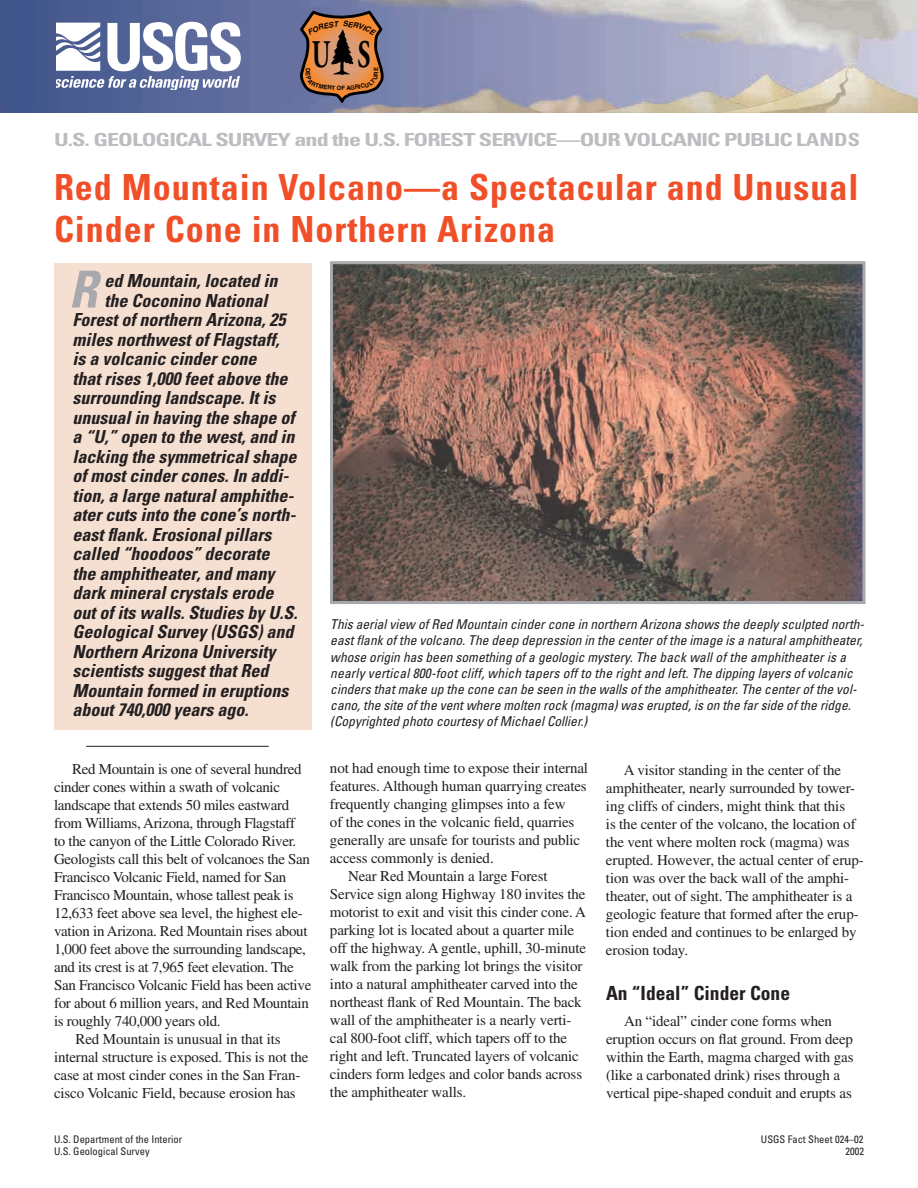
<style>
.page{position:relative;width:918px;height:1188px;background:#fff}
.page>*{position:absolute;margin:0;border:0;box-sizing:border-box;transform-origin:0 0}
.t1{font:italic 700 condensed 51px "Univers";color:#a8a9ad}
.t2{font:700 39px "Adobe Garamond";color:#000;scale:.64 1}
.t3{font:700 condensed 36px/42.8px "Univers";letter-spacing:.025em;color:#f04f28}
.t4{font:700 condensed 19.5px "Univers";color:#231f20}
.t5{font:italic 700 condensed 18px "Univers";color:#231f20}
.t6{font:700 condensed 18px "Univers";letter-spacing:-.04em;color:#bcbdc0;scale:1.34 1}
.t7{font:15px/18px "Times";letter-spacing:-.01em;color:#231f20}
.t8{font:italic condensed 13.5px/16.2px "Univers";color:#231f20}
.t9{font:condensed 10.5px/12px "Univers";color:#231f20}
.t10{font:700 6px "Helvetica";color:#000}
</style>
<div class="page">
<div style="left:54px;top:263px;width:258px;height:466px;background:#f5dfd1"></div>
<img style="left:0;top:0;width:918px;height:112px">
<svg style="left:56px;top:22px;width:185px;height:67px"></svg>
<img style="left:334px;top:265px;width:528px;height:335px">
<hr style="left:86px;top:746px;width:183px;height:1px;background:#231f20">
<div style="left:330px;top:261px;width:536px;height:343px;border:3px solid #a8a9ad"></div>
<svg style="left:299px;top:11px;width:85px;height:95px;background:#a67457"></svg>
<h2 class="t2" style="left:312px;top:39px;width:93px">U S</h2>
<p class="t10" style="left:337px;top:86px;width:6px">O</p>
<p class="t6" style="left:54px;top:133px;width:603px">U.S. GEOLOGICAL SURVEY and the U.S. FOREST SERVICE—OUR VOLCANIC PUBLIC LANDS</p>
<h3 class="t3" style="left:54px;top:169px;width:806px">Red Mountain Volcano—a Spectacular and Unusual<br>Cinder Cone in Northern Arizona</h3>
<h1 class="t1" style="left:69px;top:271px;width:40px">R</h1>
<p class="t5" style="left:104px;top:274px;width:178px">ed Mountain,located in</p>
<p class="t5" style="left:104px;top:294px;width:168px">the Coconino National</p>
<p class="t5" style="left:72px;top:313px;width:218px">Forestof northern Arizona,25</p>
<p class="t5" style="left:72px;top:333px;width:212px">miles northwestof Flagstaff,</p>
<p class="t5" style="left:72px;top:352px;width:189px">is a volcanic cindercone</p>
<p class="t5" style="left:72px;top:372px;width:220px">thatrises 1,000 feetabove the</p>
<p class="t5" style="left:72px;top:391px;width:208px">surrounding landscape.Itis</p>
<p class="t5" style="left:72px;top:411px;width:223px">unusualin having the shape of</p>
<p class="t5" style="left:72px;top:430px;width:227px">a “U,” open to the west,and in</p>
<p class="t5" style="left:72px;top:450px;width:229px">lacking the symmetricalshape</p>
<p class="t5" style="left:72px;top:469px;width:221px">of mostcindercones.In addi-</p>
<p class="t5" style="left:72px;top:489px;width:226px">tion,a large naturalamphithe-</p>
<p class="t5" style="left:72px;top:508px;width:228px">atercuts into the cone’s north-</p>
<p class="t5" style="left:72px;top:528px;width:204px">eastflank.Erosionalpillars</p>
<p class="t5" style="left:72px;top:547px;width:202px">called “hoodoos” decorate</p>
<p class="t5" style="left:72px;top:567px;width:207px">the amphitheater,and many</p>
<p class="t5" style="left:72px;top:586px;width:206px">dark mineralcrystals erode</p>
<p class="t5" style="left:72px;top:606px;width:230px">outof its walls.Studies by U.S.</p>
<p class="t5" style="left:72px;top:625px;width:226px">GeologicalSurvey (USGS)and</p>
<p class="t5" style="left:72px;top:645px;width:208px">Northern Arizona University</p>
<p class="t5" style="left:72px;top:664px;width:201px">scientists suggestthatRed</p>
<p class="t5" style="left:72px;top:684px;width:221px">Mountain formed in eruptions</p>
<p class="t5" style="left:72px;top:703px;width:181px">about740,000 years ago.</p>
<p class="t7" style="left:72px;top:761px;width:231px">Red Mountain is one of several hundred</p>
<p class="t7" style="left:54px;top:779px;width:228px">cinder cones within a swath of volcanic</p>
<p class="t7" style="left:54px;top:797px;width:237px">landscape that extends 50 miles eastward</p>
<p class="t7" style="left:54px;top:815px;width:243px">from Williams, Arizona, through Flagstaff</p>
<p class="t7" style="left:54px;top:833px;width:244px">to the canyon of the Little Colorado River.</p>
<p class="t7" style="left:54px;top:851px;width:258px">Geologists call this belt of volcanoes the San</p>
<p class="t7" style="left:54px;top:869px;width:234px">Francisco Volcanic Field, named for San</p>
<p class="t7" style="left:54px;top:887px;width:241px">Francisco Mountain, whose tallest peak is</p>
<p class="t7" style="left:54px;top:905px;width:250px">12,633 feet above sea level, the highest ele-</p>
<p class="t7" style="left:54px;top:923px;width:255px">vation in Arizona. Red Mountain rises about</p>
<p class="t7" style="left:54px;top:941px;width:253px">1,000 feet above the surrounding landscape,</p>
<p class="t7" style="left:54px;top:959px;width:241px">and its crest is at 7,965 feet elevation. The</p>
<p class="t7" style="left:54px;top:977px;width:259px">San Francisco Volcanic Field has been active</p>
<p class="t7" style="left:54px;top:995px;width:256px">for about 6 million years, and Red Mountain</p>
<p class="t7" style="left:54px;top:1013px;width:168px">is roughly 740,000 years old.</p>
<p class="t7" style="left:76px;top:1031px;width:206px">Red Mountain is unusual in that its</p>
<p class="t7" style="left:54px;top:1049px;width:256px">internal structure is exposed. This is not the</p>
<p class="t7" style="left:54px;top:1067px;width:248px">case at most cinder cones in the San Fran-</p>
<p class="t7" style="left:54px;top:1085px;width:243px">cisco Volcanic Field, because erosion has</p>
<p class="t8" style="left:330px;top:618px;width:538px">This aerialview of Red Mountain cindercone in northern Arizona shows the deeply sculpted north&shy;eastflank of the volcano.The deep depression in the centerof the image is a naturalamphitheater, whose origin has been something of a geologic mystery.The back wallof the amphitheater is a nearly vertical800-footcliff,which tapers off to the rightand left.The dipping layers of volcanic cinders thatmake up the cone can be seen in the walls of the amphitheater.The centerof the vol&shy;cano,the site of the ventwhere molten rock (magma)was erupted,is on the farside of the ridge. (Copyrighted photo courtesy of MichaelCollier.)</p>
<p class="t7" style="left:330px;top:761px;width:260px">not had enough time to expose their internal</p>
<p class="t7" style="left:330px;top:779px;width:258px">features. Although human quarrying creates</p>
<p class="t7" style="left:330px;top:797px;width:237px">frequently changing glimpses into a few</p>
<p class="t7" style="left:330px;top:815px;width:246px">of the cones in the volcanic field, quarries</p>
<p class="t7" style="left:330px;top:833px;width:252px">generally are unsafe for tourists and public</p>
<p class="t7" style="left:330px;top:851px;width:165px">access commonly is denied.</p>
<p class="t7" style="left:348px;top:869px;width:201px">Near Red Mountain a large Forest</p>
<p class="t7" style="left:330px;top:887px;width:257px">Service sign along Highway 180 invites the</p>
<p class="t7" style="left:330px;top:905px;width:258px">motorist to exit and visit this cinder cone. A</p>
<p class="t7" style="left:330px;top:923px;width:246px">parking lot is located about a quarter mile</p>
<p class="t7" style="left:330px;top:941px;width:258px">off the highway. A gentle, uphill, 30-minute</p>
<p class="t7" style="left:330px;top:959px;width:254px">walk from the parking lot brings the visitor</p>
<p class="t7" style="left:330px;top:977px;width:249px">into a natural amphitheater carved into the</p>
<p class="t7" style="left:330px;top:995px;width:253px">northeast flank of Red Mountain. The back</p>
<p class="t7" style="left:330px;top:1013px;width:243px">wall of the amphitheater is a nearly verti-</p>
<p class="t7" style="left:330px;top:1031px;width:239px">cal 800-foot cliff, which tapers off to the</p>
<p class="t7" style="left:330px;top:1049px;width:250px">right and left. Truncated layers of volcanic</p>
<p class="t7" style="left:330px;top:1067px;width:254px">cinders form ledges and color bands across</p>
<p class="t7" style="left:330px;top:1085px;width:138px">the amphitheater walls.</p>
<p class="t7" style="left:606px;top:763px;width:259px;text-indent:18px">A visitor standing in the center of the amphitheater, nearly surrounded by tower&shy;ing cliffs of cinders, might think that this<br>is the center of the volcano, the location of the vent where molten rock (magma) was erupted. However, the actual center of erup&shy;tion was over the back wall of the amphi&shy;theater, out of sight. The amphitheater is a geologic feature that formed after the erup&shy;tion ended and continues to be enlarged by erosion today.</p>
<h3 class="t4" style="left:606px;top:986px;width:186px">An “Ideal” Cinder Cone</h3>
<p class="t7" style="left:606px;top:1013px;width:249px;text-indent:18px">An “ideal” cinder cone forms when eruption occurs on flat ground. From deep within the Earth, magma charged with gas (like a carbonated drink) rises through a vertical pipe-shaped conduit and erupts as</p>
<p class="t9" style="left:54px;top:1134px;width:130px">U.S. Department of the Interior<br>U.S. Geological Survey</p>
<p class="t9" style="left:761px;top:1134px;width:105px;text-align:right">USGS Fact Sheet 024–02<br>2002</p>
</div>
